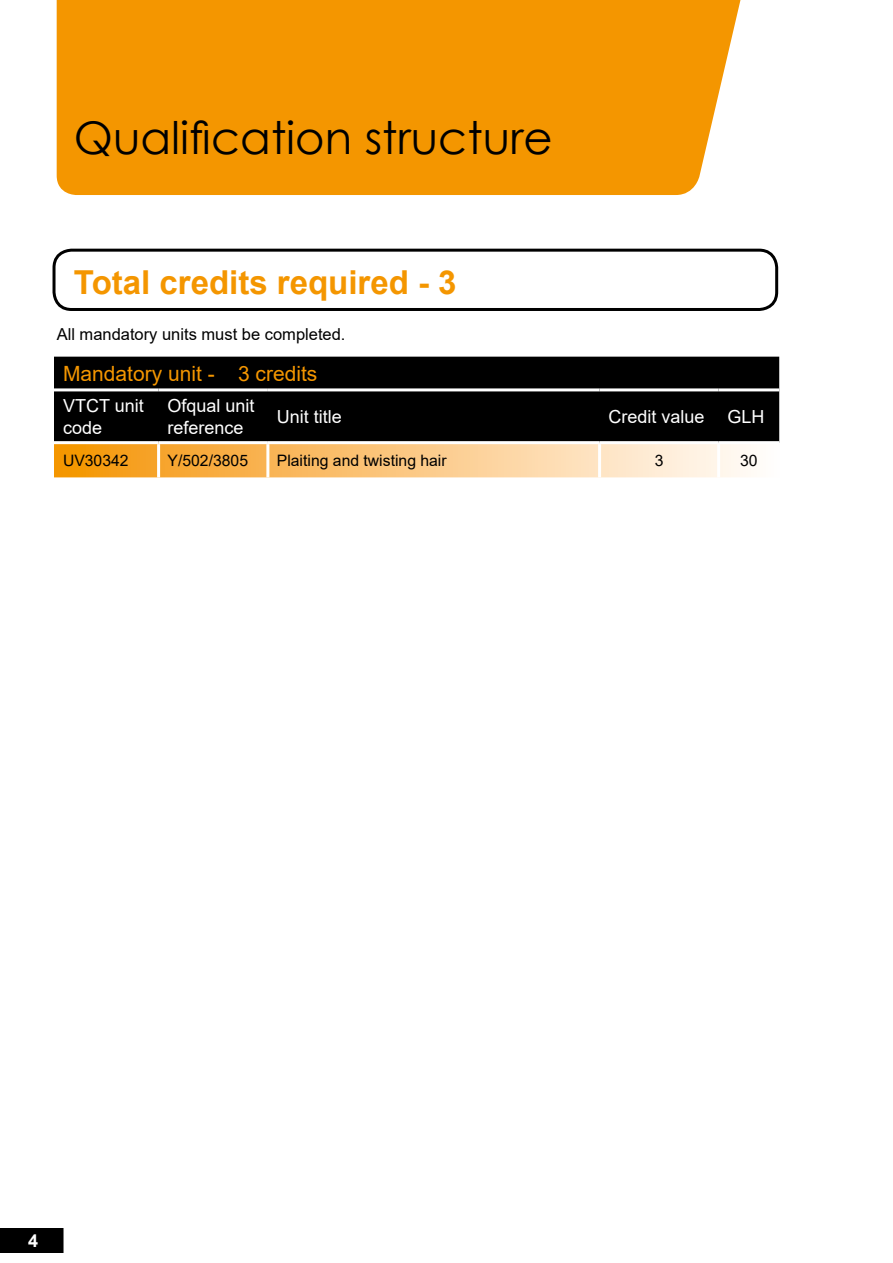
<style>
.page{position:relative;width:893px;height:1263px;background:#fff}
.page>*{position:absolute;margin:0;border:0;box-sizing:border-box;transform-origin:0 0}
.t1{font:45px "Century Gothic";color:#000}
.t2{font:700 33px "Arial";color:#f49600}
.t3{font:21px "Arial";color:#f49600}
.t4{font:18px/21.6px "Arial";color:#fff}
.t5{font:700 18px "Arial";color:#fff}
.t6{font:16.5px "Arial";color:#000}
.t7{font:15.75px "Arial";color:#000}
</style>
<div class="page">
<div style="left:56px;top:0;width:685px;height:195px;background:#f49600"></div>
<div style="left:54px;top:357px;width:725px;height:84px;background:#000"></div>
<svg style="left:54px;top:444px;width:697px;height:33px;background:#fac77e"></svg>
<hr style="left:157px;top:444px;width:3px;height:33px;background:#fff">
<hr style="left:266px;top:444px;width:3px;height:33px;background:#fff">
<hr style="left:598px;top:444px;width:3px;height:33px;background:#fff">
<hr style="left:717px;top:444px;width:3px;height:33px;background:#fff">
<hr style="left:54px;top:388px;width:105px;height:3px;background:#fff">
<hr style="left:159px;top:388px;width:109px;height:3px;background:#fff">
<hr style="left:268px;top:388px;width:332px;height:3px;background:#fff">
<hr style="left:600px;top:388px;width:119px;height:3px;background:#fff">
<hr style="left:719px;top:388px;width:60px;height:3px;background:#fff">
<div style="left:53px;top:249px;width:725px;height:62px;border:3px solid #000;border-radius:18px"></div>
<div style="left:0;top:1228px;width:63px;height:25px;background:#000"></div>
<h1 class="t1" style="left:74px;top:106px;width:480px">Qualification structure</h1>
<h2 class="t2" style="left:74px;top:259px;width:384px">Total credits required - 3</h2>
<p class="t6" style="left:57px;top:323px;width:290px">All mandatory units must be completed.</p>
<p class="t3" style="left:63px;top:359px;width:256px">Mandatory unit - 3 credits</p>
<p class="t4" style="left:63px;top:395px;width:82px">VTCT unit code</p>
<p class="t4" style="left:168px;top:395px;width:89px">Ofqual unit reference</p>
<p class="t4" style="left:277px;top:406px;width:67px">Unit title</p>
<p class="t4" style="left:609px;top:406px;width:98px">Credit value</p>
<p class="t4" style="left:728px;top:406px;width:39px">GLH</p>
<p class="t7" style="left:63px;top:450px;width:67px">UV30342</p>
<p class="t7" style="left:168px;top:450px;width:82px">Y/502/3805</p>
<p class="t7" style="left:277px;top:450px;width:171px">Plaiting and twisting hair</p>
<p class="t7" style="left:655px;top:450px;width:10px">3</p>
<p class="t7" style="left:740px;top:450px;width:19px">30</p>
<p class="t5" style="left:28px;top:1228px;width:12px">4</p>
</div>
